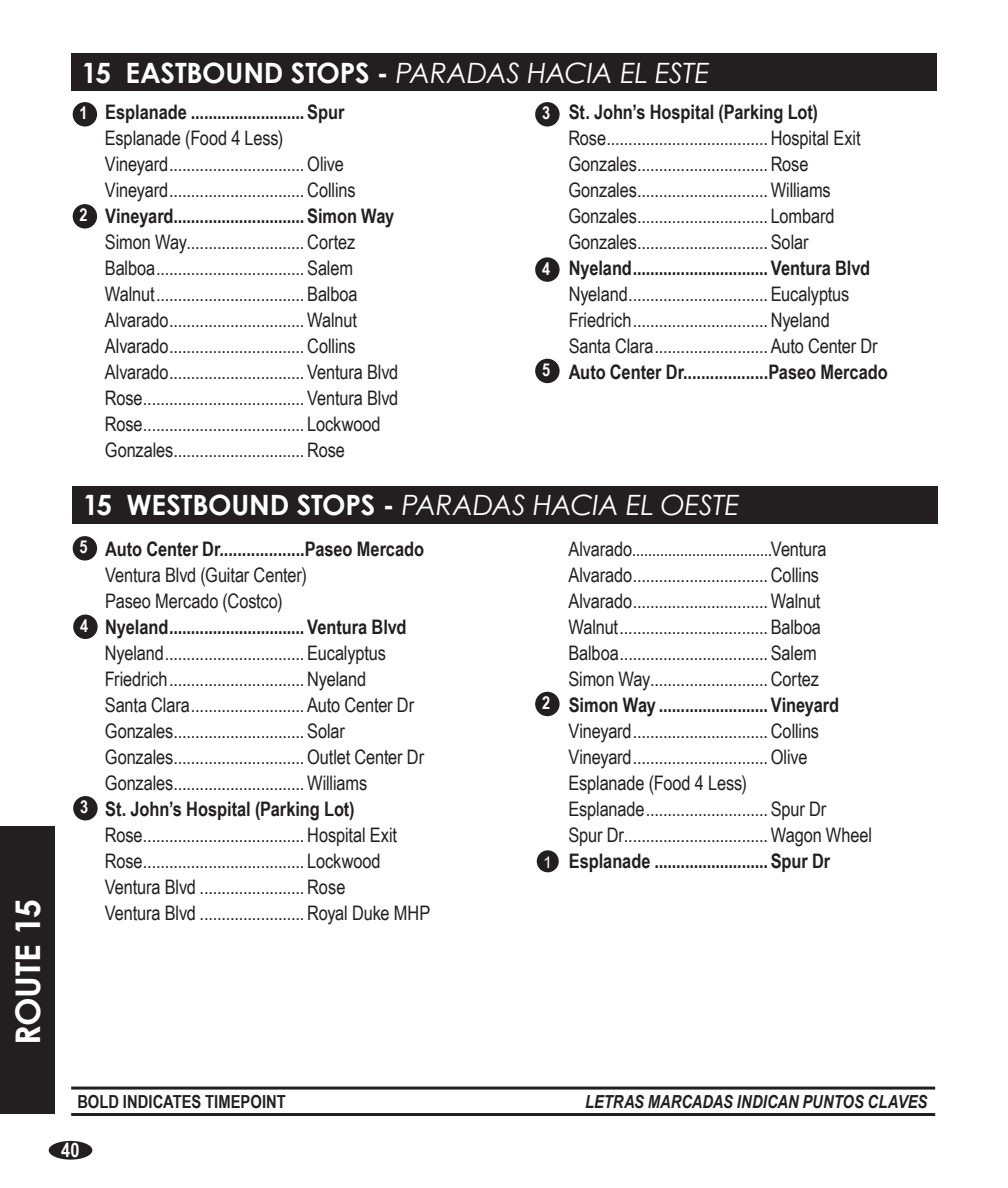
<style>
.page{position:relative;width:1008px;height:1188px;background:#fff}
.page>*{position:absolute;margin:0;border:0;box-sizing:border-box;transform-origin:0 0}
.Vertical_TABS_left{font:700 34px "Century Gothic";letter-spacing:-.005em;color:#fff}
.Route_Header{font:italic 28px "Century Gothic";letter-spacing:-.02em;color:#fff}
.Stop_List_Body{font:20px/26px "Arial Narrow";letter-spacing:-.01em;color:#231f20}
.Stop_List_Timepoints{font:700 20px "Arial Narrow";letter-spacing:-.005em;color:#231f20}
.Stop_List_Timepoints-2{font:20px/26px "Arial Narrow";letter-spacing:-.01em;color:#231f20}
.t1{font:700 20px "Arial Narrow";color:#fff}
.Stop_List_Timepoint{font:italic 700 18px "Arial Narrow";color:#231f20}
.Stop_List_Timepoint-2{font:700 18px "Arial Narrow";letter-spacing:.005em;color:#231f20}
.t2{font:700 17.8px "Arial Narrow";color:#fff}
.t3{font:16px "Arial";color:#fff}
.s1{font-weight:700;font-style:normal}
.s2{font-weight:700}
</style>
<div class="page">
<div style="left:49px;top:1141px;width:43px;height:19px;background:#231f20;border-radius:50%"></div>
<div style="left:0;top:826px;width:55px;height:288px;background:#231f20"></div>
<div style="left:537px;top:850px;width:22px;height:22px;background:#231f20;border-radius:50%"></div>
<div style="left:71px;top:54px;width:866px;height:37px;background:#231f20"></div>
<div style="left:73px;top:486px;width:865px;height:37px;background:#231f20"></div>
<div style="left:73px;top:102px;width:24px;height:25px;background:#231f20;border-radius:50%"></div>
<div style="left:73px;top:204px;width:24px;height:25px;background:#231f20;border-radius:50%"></div>
<div style="left:535px;top:102px;width:25px;height:25px;background:#231f20;border-radius:50%"></div>
<div style="left:535px;top:257px;width:25px;height:25px;background:#231f20;border-radius:50%"></div>
<div style="left:535px;top:359px;width:25px;height:24px;background:#231f20;border-radius:50%"></div>
<div style="left:73px;top:536px;width:24px;height:25px;background:#231f20;border-radius:50%"></div>
<div style="left:73px;top:615px;width:25px;height:24px;background:#231f20;border-radius:50%"></div>
<div style="left:73px;top:796px;width:25px;height:24px;background:#231f20;border-radius:50%"></div>
<div style="left:535px;top:692px;width:25px;height:24px;background:#231f20;border-radius:50%"></div>
<hr style="left:71px;top:1087px;width:864px;height:3px;background:#231f20">
<hr style="left:71px;top:1113px;width:864px;height:3px;background:#231f20">
<p class="Vertical_TABS_left" style="left:2px;top:1045px;width:148px;rotate:-90deg">ROUTE 15</p>
<p class="Route_Header" style="left:81px;top:53px;width:630px"><span class="s1">15 EASTBOUND STOPS -</span> PARADAS HACIA EL ESTE</p>
<p class="t2" style="left:80px;top:100px;width:10px">1</p>
<p class="t2" style="left:80px;top:202px;width:10px">2</p>
<p class="Stop_List_Timepoints" style="left:105px;top:96px;width:241px">Esplanade ..........................Spur</p>
<p class="Stop_List_Body" style="left:105px;top:124px;width:180px">Esplanade (Food 4 Less)</p>
<p class="Stop_List_Body" style="left:105px;top:150px;width:241px">Vineyard...............................Olive</p>
<p class="Stop_List_Body" style="left:105px;top:176px;width:252px">Vineyard...............................Collins</p>
<p class="Stop_List_Timepoints" style="left:105px;top:200px;width:291px">Vineyard..............................Simon Way</p>
<p class="Stop_List_Body" style="left:105px;top:228px;width:252px">Simon Way...........................Cortez</p>
<p class="Stop_List_Body" style="left:105px;top:254px;width:250px">Balboa..................................Salem</p>
<p class="Stop_List_Body" style="left:105px;top:280px;width:254px">Walnut..................................Balboa</p>
<p class="Stop_List_Body" style="left:105px;top:306px;width:254px">Alvarado...............................Walnut</p>
<p class="Stop_List_Body" style="left:105px;top:332px;width:252px">Alvarado...............................Collins</p>
<p class="Stop_List_Body" style="left:105px;top:358px;width:295px">Alvarado...............................Ventura Blvd</p>
<p class="Stop_List_Body" style="left:105px;top:384px;width:295px">Rose.....................................Ventura Blvd<br>Rose..................................... Lockwood<br>Gonzales..............................Rose</p>
<p class="t2" style="left:542px;top:100px;width:10px">3</p>
<p class="t2" style="left:542px;top:255px;width:10px">4</p>
<p class="t2" style="left:542px;top:356px;width:10px">5</p>
<p class="Stop_List_Timepoints" style="left:569px;top:96px;width:251px">St. John’s Hospital (Parking Lot)</p>
<p class="Stop_List_Body" style="left:568px;top:124px;width:294px">Rose.....................................Hospital Exit</p>
<p class="Stop_List_Body" style="left:568px;top:150px;width:242px">Gonzales..............................Rose</p>
<p class="Stop_List_Body" style="left:568px;top:176px;width:264px">Gonzales..............................Williams</p>
<p class="Stop_List_Body" style="left:568px;top:202px;width:268px">Gonzales.............................. Lombard<br>Gonzales..............................Solar</p>
<p class="Stop_List_Timepoints-2" style="left:569px;top:254px;width:303px"><span class="s2">Nyeland...............................Ventura Blvd<br></span>Nyeland................................Eucalyptus<br>Friedrich...............................Nyeland</p>
<p class="Stop_List_Timepoints-2" style="left:569px;top:332px;width:311px">Santa Clara..........................Auto Center Dr</p>
<p class="Stop_List_Timepoints" style="left:569px;top:356px;width:321px">Auto Center Dr...................Paseo Mercado</p>
<p class="Route_Header" style="left:83px;top:486px;width:659px"><span class="s1">15 WESTBOUND STOPS -</span> PARADAS HACIA EL OESTE</p>
<p class="t2" style="left:80px;top:534px;width:10px">5</p>
<p class="t2" style="left:80px;top:612px;width:10px">4</p>
<p class="t2" style="left:80px;top:793px;width:10px">3</p>
<p class="Stop_List_Timepoints-2" style="left:105px;top:536px;width:321px"><span class="s2">Auto Center Dr...................Paseo Mercado<br></span>Ventura Blvd (Guitar Center)<br>Paseo Mercado (Costco)</p>
<p class="Stop_List_Timepoints" style="left:105px;top:612px;width:303px">Nyeland...............................Ventura Blvd</p>
<p class="Stop_List_Body" style="left:105px;top:640px;width:283px">Nyeland................................Eucalyptus</p>
<p class="Stop_List_Body" style="left:105px;top:666px;width:263px">Friedrich...............................Nyeland</p>
<p class="Stop_List_Body" style="left:105px;top:692px;width:321px">Santa Clara..........................Auto Center Dr<br>Gonzales..............................Solar<br>Gonzales..............................Outlet Center Dr</p>
<p class="Stop_List_Body" style="left:105px;top:770px;width:264px">Gonzales..............................Williams</p>
<p class="Stop_List_Timepoints" style="left:105px;top:794px;width:251px">St. John’s Hospital (Parking Lot)</p>
<p class="Stop_List_Body" style="left:105px;top:822px;width:294px">Rose.....................................Hospital Exit</p>
<p class="Stop_List_Body" style="left:105px;top:848px;width:277px">Rose..................................... Lockwood</p>
<p class="Stop_List_Body" style="left:105px;top:874px;width:242px">Ventura Blvd ........................Rose</p>
<p class="Stop_List_Body" style="left:105px;top:900px;width:327px">Ventura Blvd ........................Royal Duke MHP</p>
<p class="t2" style="left:542px;top:689px;width:10px">2</p>
<p class="Stop_List_Body" style="left:568px;top:536px;width:260px">Alvarado...................................Ventura</p>
<p class="Stop_List_Body" style="left:568px;top:562px;width:252px">Alvarado...............................Collins</p>
<p class="Stop_List_Body" style="left:568px;top:588px;width:254px">Alvarado...............................Walnut</p>
<p class="Stop_List_Body" style="left:568px;top:614px;width:254px">Walnut..................................Balboa</p>
<p class="Stop_List_Body" style="left:568px;top:640px;width:250px">Balboa..................................Salem</p>
<p class="Stop_List_Body" style="left:568px;top:666px;width:252px">Simon Way...........................Cortez</p>
<p class="Stop_List_Timepoints" style="left:569px;top:690px;width:272px">Simon Way .........................Vineyard</p>
<p class="Stop_List_Body" style="left:568px;top:718px;width:252px">Vineyard...............................Collins</p>
<p class="Stop_List_Body" style="left:568px;top:744px;width:241px">Vineyard...............................Olive</p>
<p class="Stop_List_Body" style="left:568px;top:770px;width:180px">Esplanade (Food 4 Less)</p>
<p class="Stop_List_Body" style="left:568px;top:796px;width:259px">Esplanade............................Spur Dr</p>
<p class="Stop_List_Body" style="left:568px;top:822px;width:305px">Spur Dr.................................Wagon Wheel</p>
<p class="t3" style="left:543px;top:851px;width:10px">1</p>
<p class="Stop_List_Timepoints" style="left:569px;top:846px;width:263px">Esplanade ..........................Spur Dr</p>
<p class="Stop_List_Timepoint-2" style="left:77px;top:1088px;width:210px">BOLD INDICATES TIMEPOINT</p>
<p class="Stop_List_Timepoint" style="left:585px;top:1088px;width:344px">LETRAS MARCADAS INDICAN PUNTOS CLAVES</p>
<p class="t1" style="left:61px;top:1135px;width:20px">40</p>
</div>
